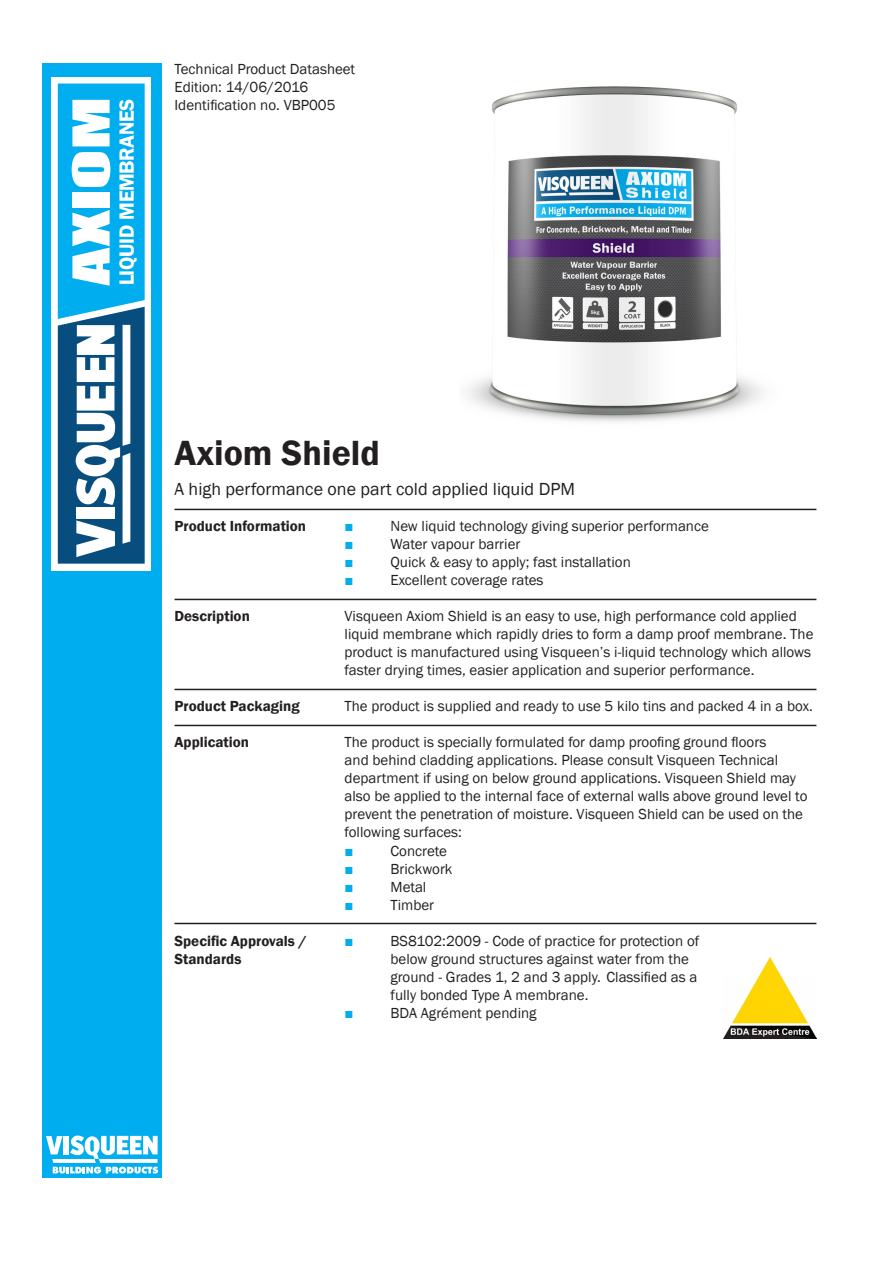
<style>
.page{position:relative;width:893px;height:1263px;background:#fff}
.page>*{position:absolute;margin:0;border:0;box-sizing:border-box;transform-origin:0 0}
.t1{font:46.95px "Impact";color:#fff;scale:1.56 1}
.Body{font:600 36px "Franklin Gothic";color:#231f20}
.t2{font:600 20.7px "ITC Franklin Gothic Std";letter-spacing:-.02em;color:#fff}
.Body-2{font:18px "Franklin Gothic";color:#231f20}
.Rule_1{font:15px/18px "Franklin Gothic";color:#231f20}
.Body-3{font:15px "Franklin Gothic";color:#231f20}
.Rule_1-2{font:600 15px "Franklin Gothic";color:#231f20}
.Rule_1-3{font:15px "Franklin Gothic";color:#00aeef}
.Body-4{font:15px "Franklin Gothic";color:#00aeef}
.s1{color:#00aeef}
</style>
<div class="page">
<div style="left:43px;top:64px;width:119px;height:1114px;background:#00aeef"></div>
<div style="left:52px;top:77px;width:99px;height:493px;background:#fff"></div>
<svg style="left:58px;top:84px;width:87px;height:480px"></svg>
<svg style="left:46px;top:1135px;width:112px;height:38px"></svg>
<hr style="left:174px;top:509px;width:642px;height:1px;background:#231f20">
<hr style="left:174px;top:599px;width:642px;height:1px;background:#231f20">
<hr style="left:174px;top:689px;width:642px;height:1px;background:#231f20">
<hr style="left:174px;top:725px;width:642px;height:1px;background:#231f20">
<hr style="left:174px;top:923px;width:642px;height:1px;background:#231f20">
<img style="left:467px;top:86px;width:295px;height:336px">
<img style="left:723px;top:958px;width:93px;height:80px">
<h1 class="t1" style="left:55px;top:285px;width:122px;rotate:-90deg">AXIOM</h1>
<h3 class="t2" style="left:114px;top:285px;width:188px;rotate:-90deg">LIQUID MEMBRANES</h3>
<p class="Body-3" style="left:174px;top:60px;width:182px">Technical Product Datasheet</p>
<p class="Body-3" style="left:174px;top:78px;width:135px">Edition: 14/06/2016</p>
<p class="Body-3" style="left:174px;top:96px;width:163px">Identification no. VBP005</p>
<p class="Body" style="left:174px;top:431px;width:207px">Axiom Shield</p>
<p class="Body-2" style="left:174px;top:478px;width:402px">A high performance one part cold applied liquid DPM</p>
<p class="Rule_1-2" style="left:174px;top:517px;width:133px">Product Information</p>
<p class="Rule_1-3" style="left:345px;top:517px;width:11px">■</p>
<p class="Rule_1" style="left:390px;top:518px;width:320px">New liquid technology giving superior performance</p>
<p class="Body-4" style="left:345px;top:535px;width:11px">■</p>
<p class="Body-3" style="left:390px;top:535px;width:131px">Water vapour barrier</p>
<p class="Body-4" style="left:345px;top:553px;width:11px">■</p>
<p class="Body-3" style="left:390px;top:553px;width:242px">Quick &amp; easy to apply; fast installation</p>
<p class="Body-4" style="left:345px;top:571px;width:11px">■</p>
<p class="Body-3" style="left:390px;top:571px;width:155px">Excellent coverage rates</p>
<p class="Rule_1-2" style="left:174px;top:607px;width:77px">Description</p>
<p class="Rule_1" style="left:345px;top:608px;width:470px">Visqueen Axiom Shield is an easy to use, high performance cold applied liquid membrane which rapidly dries to form a damp proof membrane. The product is manufactured using Visqueen’s i-liquid technology which allows faster drying times, easier application and superior performance.</p>
<p class="Rule_1-2" style="left:174px;top:697px;width:127px">Product Packaging</p>
<p class="Rule_1" style="left:345px;top:698px;width:470px">The product is supplied and ready to use 5 kilo tins and packed 4 in a box.</p>
<p class="Rule_1-2" style="left:174px;top:733px;width:76px">Application</p>
<p class="Rule_1" style="left:345px;top:734px;width:464px">The product is specially formulated for damp proofing ground floors<br>and behind cladding applications. Please consult Visqueen Technical department if using on below ground applications. Visqueen Shield may also be applied to the internal face of external walls above ground level to prevent the penetration of moisture. Visqueen Shield can be used on the following surfaces:<br><span class="s1">■</span></p>
<p class="Rule_1" style="left:390px;top:842px;width:58px">Concrete</p>
<p class="Rule_1-3" style="left:345px;top:859px;width:11px">■</p>
<p class="Rule_1" style="left:390px;top:860px;width:63px">Brickwork</p>
<p class="Rule_1-3" style="left:345px;top:877px;width:11px">■</p>
<p class="Rule_1" style="left:390px;top:878px;width:37px">Metal</p>
<p class="Rule_1-3" style="left:345px;top:895px;width:11px">■</p>
<p class="Rule_1" style="left:390px;top:896px;width:45px">Timber</p>
<p class="Rule_1-2" style="left:174px;top:931px;width:134px">Specific Approvals /</p>
<p class="Rule_1-3" style="left:345px;top:931px;width:11px">■</p>
<p class="Rule_1" style="left:390px;top:932px;width:310px">BS8102:2009 - Code of practice for protection of</p>
<p class="Rule_1-2" style="left:174px;top:949px;width:69px">Standards</p>
<p class="Rule_1" style="left:390px;top:950px;width:308px">below ground structures against water from the ground - Grades 1, 2 and 3 apply. Classified as a fully bonded Type A membrane.</p>
<p class="Body-4" style="left:345px;top:1003px;width:11px">■</p>
<p class="Body-3" style="left:390px;top:1003px;width:148px">BDA Agrément pending</p>
</div>
